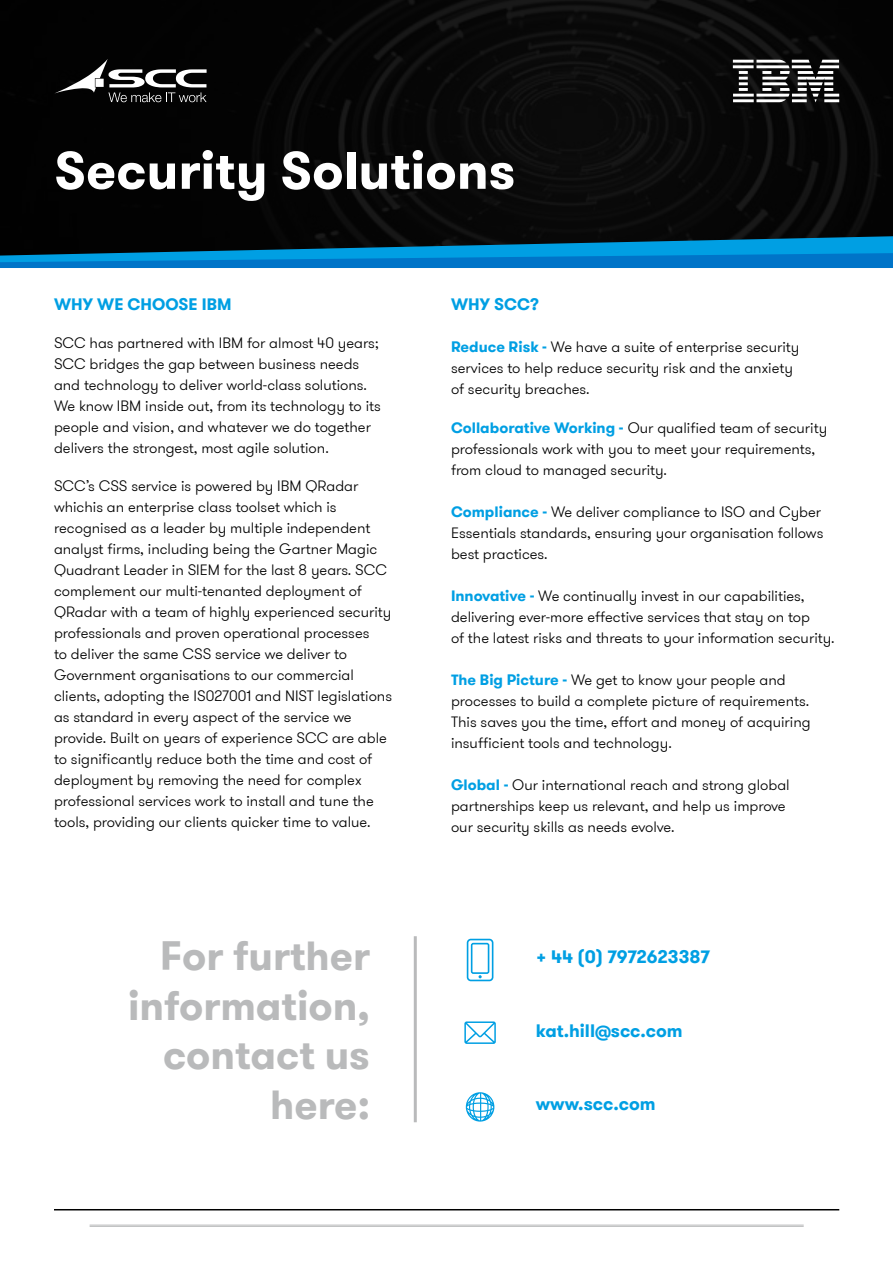
<style>
.page{position:relative;width:893px;height:1263px;background:#fff}
.page>*{position:absolute;margin:0;border:0;box-sizing:border-box;transform-origin:0 0}
.t1{font:700 52.5px "GT Walsheim Pro";color:#fff}
.t2{font:700 40.5px/49.5px "GT Walsheim Pro";color:#b9babb;text-align:right}
.t3{font:700 18px "GT Walsheim Pro";color:#009fe3}
.t4{font:700 16.5px "GT Walsheim Pro";color:#009fe3}
.t5{font:300 15px/21px "GT Walsheim Pro";color:#000}
.s1{font-weight:700;color:#009fe3}
</style>
<div class="page">
<div style="left:0;top:0;width:893px;height:259px;background:#000"></div>
<svg style="left:0;top:236px;width:893px;height:32px"></svg>
<svg style="left:55px;top:59px;width:151px;height:43px"></svg>
<div style="left:95px;top:79px;width:9px;height:8px;background:#fff"></div>
<svg style="left:733px;top:60px;width:106px;height:42px"></svg>
<hr style="left:54px;top:1209px;width:785px;height:1px;background:#000">
<hr style="left:90px;top:1225px;width:714px;height:1px;background:#b9babb">
<hr style="left:90px;top:1226px;width:714px;height:1px;background:#b9babb">
<hr style="left:414px;top:936px;width:3px;height:186px;background:#b9babb">
<svg style="left:467px;top:939px;width:26px;height:42px"></svg>
<svg style="left:464px;top:1021px;width:32px;height:23px"></svg>
<svg style="left:466px;top:1092px;width:28px;height:29px"></svg>
<h1 class="t1" style="left:54px;top:136px;width:463px">Security Solutions</h1>
<p class="t4" style="left:54px;top:294px;width:179px">WHY WE CHOOSE IBM</p>
<p class="t5" style="left:54px;top:333px;width:328px">SCC has partnered with IBM for almost 40 years; SCC bridges the gap between business needs and technology to deliver world-class solutions.<br>We know IBM inside out, from its technology to its people and vision, and whatever we do together delivers the strongest, most agile solution.</p>
<p class="t5" style="left:54px;top:476px;width:340px">SCC’s CSS service is powered by IBM QRadar whichis an enterprise class toolset which is recognised as a leader by multiple independent analyst firms, including being the Gartner Magic Quadrant Leader in SIEM for the last 8 years. SCC complement our multi-tenanted deployment of QRadar with a team of highly experienced security professionals and proven operational processes<br>to deliver the same CSS service we deliver to Government organisations to our commercial clients, adopting the IS027001 and NIST legislations as standard in every aspect of the service we provide. Built on years of experience SCC are able to significantly reduce both the time and cost of deployment by removing the need for complex professional services work to install and tune the tools, providing our clients quicker time to value.</p>
<h2 class="t2" style="left:128px;top:932px;width:243px">For further information, contact us here:</h2>
<p class="t4" style="left:451px;top:294px;width:90px">WHY SCC?</p>
<p class="t5" style="left:451px;top:337px;width:350px"><span class="s1">Reduce Risk -</span> We have a suite of enterprise security services to help reduce security risk and the anxiety of security breaches.</p>
<p class="t5" style="left:451px;top:418px;width:378px"><span class="s1">Collaborative Working -</span> Our qualified team of security professionals work with you to meet your requirements, from cloud to managed security.</p>
<p class="t5" style="left:451px;top:502px;width:374px"><span class="s1">Compliance -</span> We deliver compliance to ISO and Cyber<br>Essentials standards, ensuring your organisation follows best practices.</p>
<p class="t5" style="left:451px;top:586px;width:385px"><span class="s1">Innovative -</span> We continually invest in our capabilities, delivering ever-more effective services that stay on top<br>of the latest risks and threats to your information security.</p>
<p class="t5" style="left:451px;top:670px;width:361px"><span class="s1">The Big Picture -</span> We get to know your people and processes to build a complete picture of requirements.<br>This saves you the time, effort and money of acquiring insufficient tools and technology.</p>
<p class="t5" style="left:451px;top:775px;width:340px"><span class="s1">Global -</span> Our international reach and strong global partnerships keep us relevant, and help us improve our security skills as needs evolve.</p>
<p class="t3" style="left:536px;top:945px;width:176px">+ 44 (0) 7972623387</p>
<p class="t3" style="left:536px;top:1019px;width:148px">kat.hill@scc.com</p>
<p class="t3" style="left:536px;top:1092px;width:121px">www.scc.com</p>
</div>
